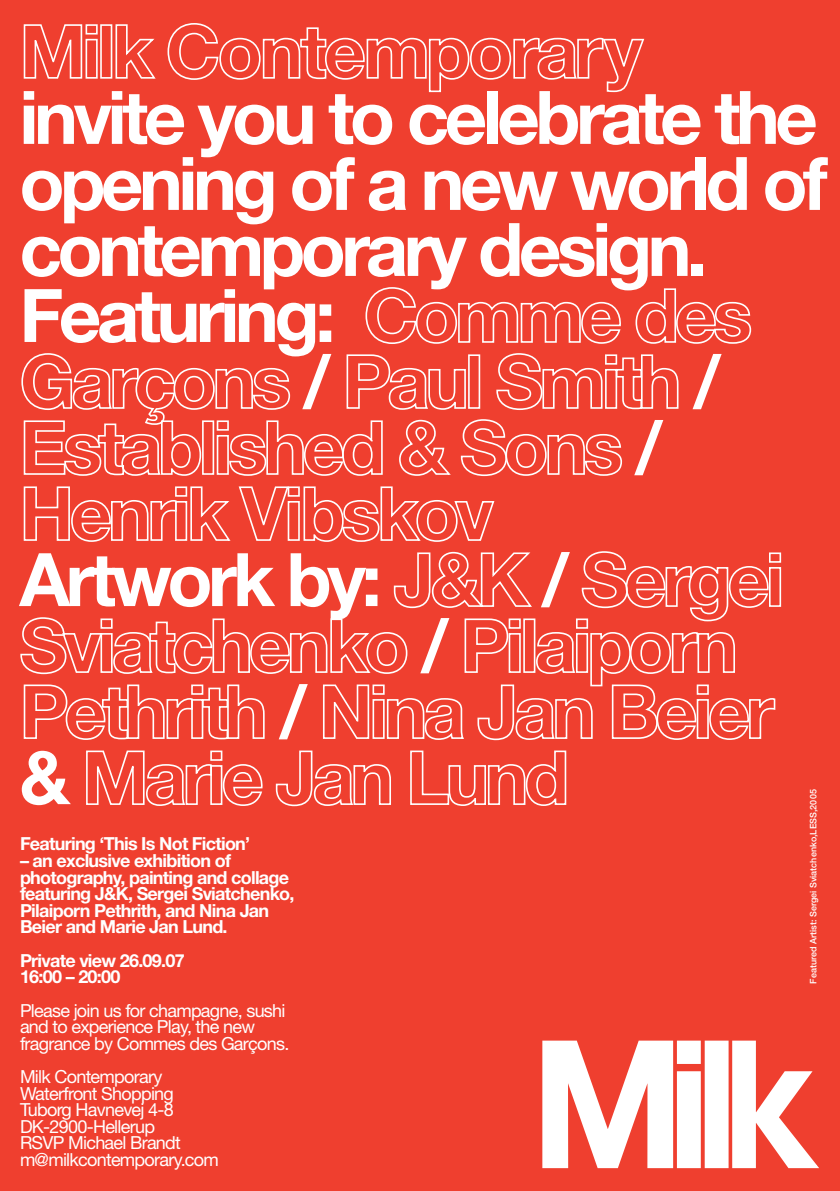
<style>
.page{position:relative;width:840px;height:1191px;background:#fff}
.page>*{position:absolute;margin:0;border:0;box-sizing:border-box;transform-origin:0 0}
.t1{font:700 73.8px "Helvetica Neue";letter-spacing:-.06em;color:#fff}
.t2{font:700 18px/16.6px "Helvetica Neue";letter-spacing:-.04em;color:#fff}
.t3{font:18px/16.6px "Helvetica Neue";letter-spacing:-.04em;color:#fff}
.t4{font:500 9px "Helvetica Neue";color:#fff}
</style>
<div class="page">
<div style="left:0;top:0;width:839px;height:1191px;background:#ef3f2f"></div>
<svg style="left:542px;top:1040px;width:159px;height:128px"></svg>
<div style="left:705px;top:1041px;width:22px;height:125px;background:#fff"></div>
<div style="left:704px;top:1040px;width:24px;height:128px;border:2px solid #fff"></div>
<svg style="left:732px;top:1040px;width:86px;height:128px"></svg>
<svg style="left:23px;top:24px;width:75px;height:55px"></svg>
<div style="left:100px;top:24px;width:12px;height:55px;border:2px solid #fff"></div>
<svg style="left:115px;top:24px;width:41px;height:55px"></svg>
<svg style="left:167px;top:23px;width:477px;height:70px"></svg>
<svg style="left:365px;top:287px;width:256px;height:57px"></svg>
<svg style="left:635px;top:288px;width:116px;height:56px"></svg>
<svg style="left:21px;top:353px;width:658px;height:124px"></svg>
<svg style="left:23px;top:486px;width:472px;height:56px"></svg>
<svg style="left:20px;top:551px;width:761px;height:190px"></svg>
<svg style="left:86px;top:750px;width:177px;height:56px"></svg>
<svg style="left:275px;top:750px;width:116px;height:57px"></svg>
<svg style="left:410px;top:750px;width:156px;height:56px"></svg>
<h1 class="t1" style="left:19px;top:72px;width:799px">invite you to celebrate the</h1>
<h1 class="t1" style="left:19px;top:138px;width:809px">opening of a new world of</h1>
<h1 class="t1" style="left:19px;top:204px;width:689px">contemporary design.</h1>
<h1 class="t1" style="left:19px;top:270px;width:317px">Featuring:</h1>
<h1 class="t1" style="left:303px;top:336px;width:29px">/</h1>
<h1 class="t1" style="left:693px;top:336px;width:29px">/</h1>
<h1 class="t1" style="left:634px;top:402px;width:29px">/</h1>
<h1 class="t1" style="left:19px;top:534px;width:364px">Artwork by:</h1>
<h1 class="t1" style="left:541px;top:534px;width:29px">/</h1>
<h1 class="t1" style="left:421px;top:600px;width:29px">/</h1>
<h1 class="t1" style="left:279px;top:666px;width:29px">/</h1>
<h1 class="t1" style="left:19px;top:732px;width:52px">&amp;</h1>
<p class="t2" style="left:20px;top:835px;width:232px">Featuring ‘This Is Not Fiction’</p>
<p class="t2" style="left:20px;top:852px;width:276px">– an exclusive exhibition of photography, painting and collage featuring J&amp;K, Sergei Sviatchenko,<br>Pilaiporn Pethrith, and Nina Jan<br>Beier and Marie Jan Lund.</p>
<p class="t2" style="left:20px;top:951px;width:166px">Private view 26.09.07<br>16:00 – 20:00</p>
<p class="t3" style="left:20px;top:1001px;width:271px">Please join us for champagne, sushi and to experience Play, the new fragrance by Commes des Garçons.</p>
<p class="t3" style="left:20px;top:1068px;width:200px">Milk Contemporary<br>Waterfront Shopping<br>Tuborg Havnevej 4-8<br>DK-2900-Hellerup<br>RSVP Michael Brandt m@milkcontemporary.com</p>
<p class="t4" style="left:807px;top:983px;width:196px;rotate:-90deg">Featured Artist: Sergei Sviatchenko,LESS,2005</p>
</div>
